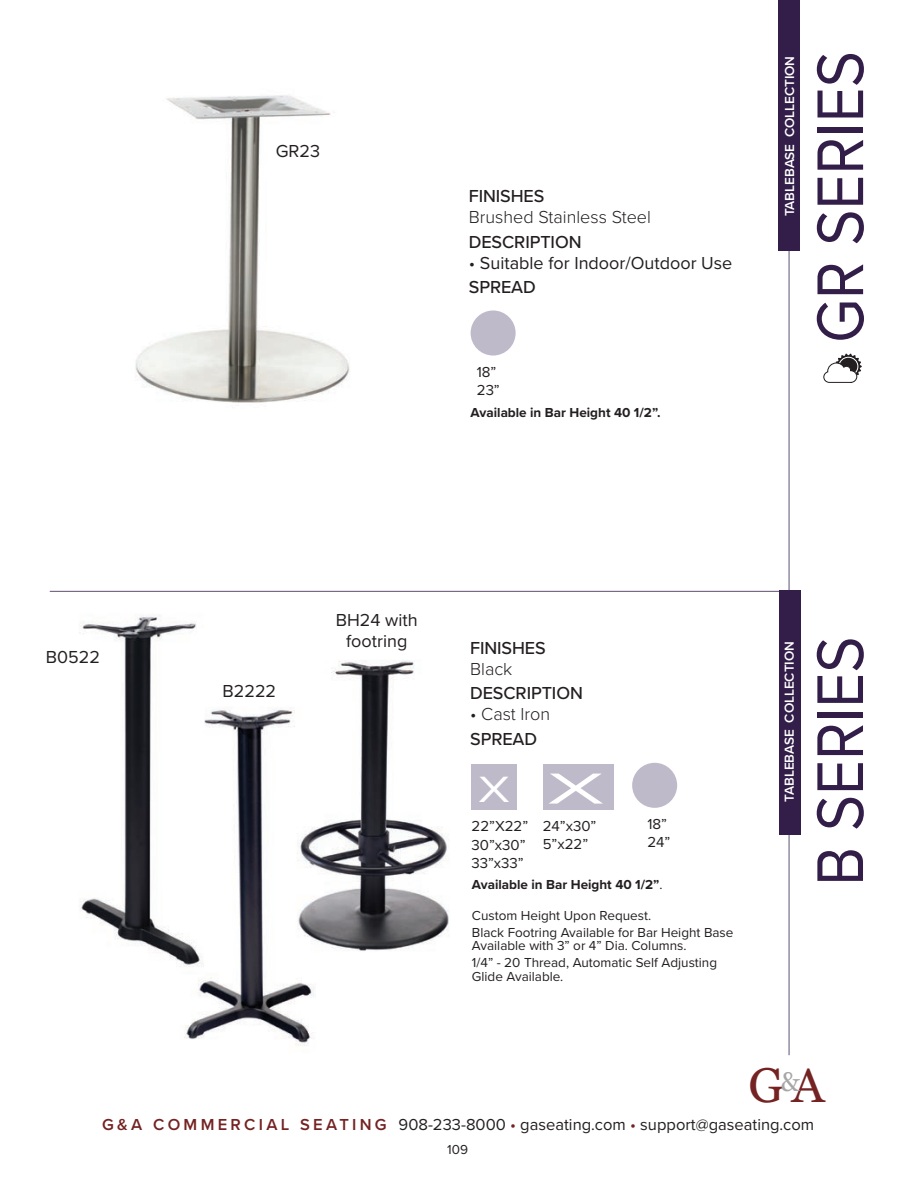
<style>
.page{position:relative;width:919px;height:1187px;background:#fff}
.page>*{position:absolute;margin:0;border:0;box-sizing:border-box;transform-origin:0 0}
.t1{font:68.4px "Proxima Nova";color:#331e4a;scale:.9 1}
.t2{font:48.75px "Georgia";color:#742222}
.t3{font:37.95px "Proxima Nova";color:#fff;scale:1.27 1}
.t4{font:18px/21.6px "Proxima Nova";color:#231f20;text-align:center}
.t5{font:500 18px "Proxima Nova";letter-spacing:-.005em;color:#231f20}
.t6{font:300 18px "Proxima Nova";color:#231f20}
.t7{font:16.5px "Proxima Nova";color:#231f20}
.t8{font:15px/18px "Proxima Nova";color:#231f20}
.t9{font:13.5px/17px "Proxima Nova";color:#231f20}
.t10{font:700 13.5px "Proxima Nova";color:#231f20}
.t11{font:600 13.5px "Proxima Nova";letter-spacing:-.005em;color:#fff}
.s1{font-weight:300}
.s2{font-weight:500}
.s3{font-size:45px}
.s4{font-weight:400}
.s5{font-weight:600;color:#742222}
.s6{color:#742222}
</style>
<div class="page">
<img style="left:79px;top:615px;width:118px;height:346px">
<hr style="left:788px;top:48px;width:2px;height:1006px;background:#331e4a">
<div style="left:778px;top:0;width:22px;height:250px;background:#331e4a"></div>
<hr style="left:50px;top:590px;width:738px;height:1px;background:#331e4a">
<div style="left:779px;top:590px;width:22px;height:244px;background:#331e4a"></div>
<div style="left:472px;top:764px;width:45px;height:45px;background:#bfbaca"></div>
<div style="left:543px;top:764px;width:71px;height:45px;background:#bfbaca"></div>
<div style="left:632px;top:762px;width:45px;height:45px;background:#bfbaca;border-radius:50%"></div>
<svg style="left:824px;top:353px;width:38px;height:30px"></svg>
<div style="left:471px;top:310px;width:45px;height:45px;background:#bfbaca;border-radius:50%"></div>
<img style="left:135px;top:95px;width:215px;height:308px">
<img style="left:179px;top:693px;width:137px;height:353px">
<img style="left:285px;top:660px;width:164px;height:304px">
<h3 class="t4" style="left:46px;top:645px;width:56px">B0522</h3>
<h3 class="t4" style="left:276px;top:139px;width:46px">GR23</h3>
<h3 class="t5" style="left:469px;top:183px;width:77px">FINISHES</h3>
<h3 class="t6" style="left:469px;top:204px;width:184px">Brushed Stainless Steel</h3>
<h3 class="t5" style="left:469px;top:228px;width:114px">DESCRIPTION</h3>
<h3 class="t4" style="left:469px;top:250px;width:265px;line-height:24.5px;text-align:left"><span class="s1">•</span> Suitable for Indoor/Outdoor Use<br><span class="s2">SPREAD</span></h3>
<p class="t8" style="left:477px;top:362px;width:24px">18”<br>23”</p>
<p class="t10" style="left:471px;top:402px;width:191px">Available in Bar Height 40 1/2”.</p>
<p class="t11" style="left:779px;top:216px;width:162px;rotate:-90deg">TABLEBASE COLLECTION</p>
<h1 class="t1" style="left:789px;top:343px;width:325px;rotate:-90deg">GR SERIES</h1>
<h3 class="t4" style="left:223px;top:679px;width:55px">B2222</h3>
<h3 class="t4" style="left:336px;top:608px;width:83px">BH24 with footring</h3>
<h3 class="t5" style="left:470px;top:634px;width:77px">FINISHES</h3>
<h3 class="t6" style="left:470px;top:655px;width:44px">Black</h3>
<h3 class="t5" style="left:470px;top:679px;width:114px">DESCRIPTION</h3>
<h3 class="t6" style="left:470px;top:700px;width:82px">• Cast Iron</h3>
<h3 class="t5" style="left:470px;top:725px;width:69px">SPREAD</h3>
<h3 class="t3" style="left:478px;top:760px;width:101px">X <span class="s3">X</span></h3>
<p class="t8" style="left:472px;top:816px;width:58px">22”X22”<br>30”x30”<br>33”x33”</p>
<p class="t8" style="left:543px;top:815px;width:55px">24”x30”<br>5”x22”</p>
<p class="t8" style="left:647px;top:814px;width:25px">18”<br>24”</p>
<p class="t10" style="left:472px;top:874px;width:192px">Available in Bar Height 40 1/2”<span class="s4">.</span></p>
<p class="t9" style="left:472px;top:905px;width:263px">Custom Height Upon Request.<br>Black Footring Available for Bar Height Base</p>
<p class="t9" style="left:472px;top:936px;width:247px">Available with 3” or 4” Dia. Columns.<br>1/4” - 20 Thread, Automatic Self Adjusting</p>
<p class="t9" style="left:472px;top:966px;width:93px">Glide Available.</p>
<p class="t11" style="left:779px;top:801px;width:162px;rotate:-90deg">TABLEBASE COLLECTION</p>
<h1 class="t1" style="left:789px;top:885px;width:278px;rotate:-90deg">B SERIES</h1>
<h2 class="t2" style="left:749px;top:1048px;width:77px">G A<sup>&amp;</sup></h2>
<p class="t7" style="left:102px;top:1112px;width:714px"><span class="s5">G &amp; A C O M M E R C I A L S E A T I N G</span> 908-233-8000 <span class="s6">•</span> gaseating.com <span class="s6">•</span> support@gaseating.com</p>
<p class="t9" style="left:447px;top:1139px;width:22px">109</p>
</div>
